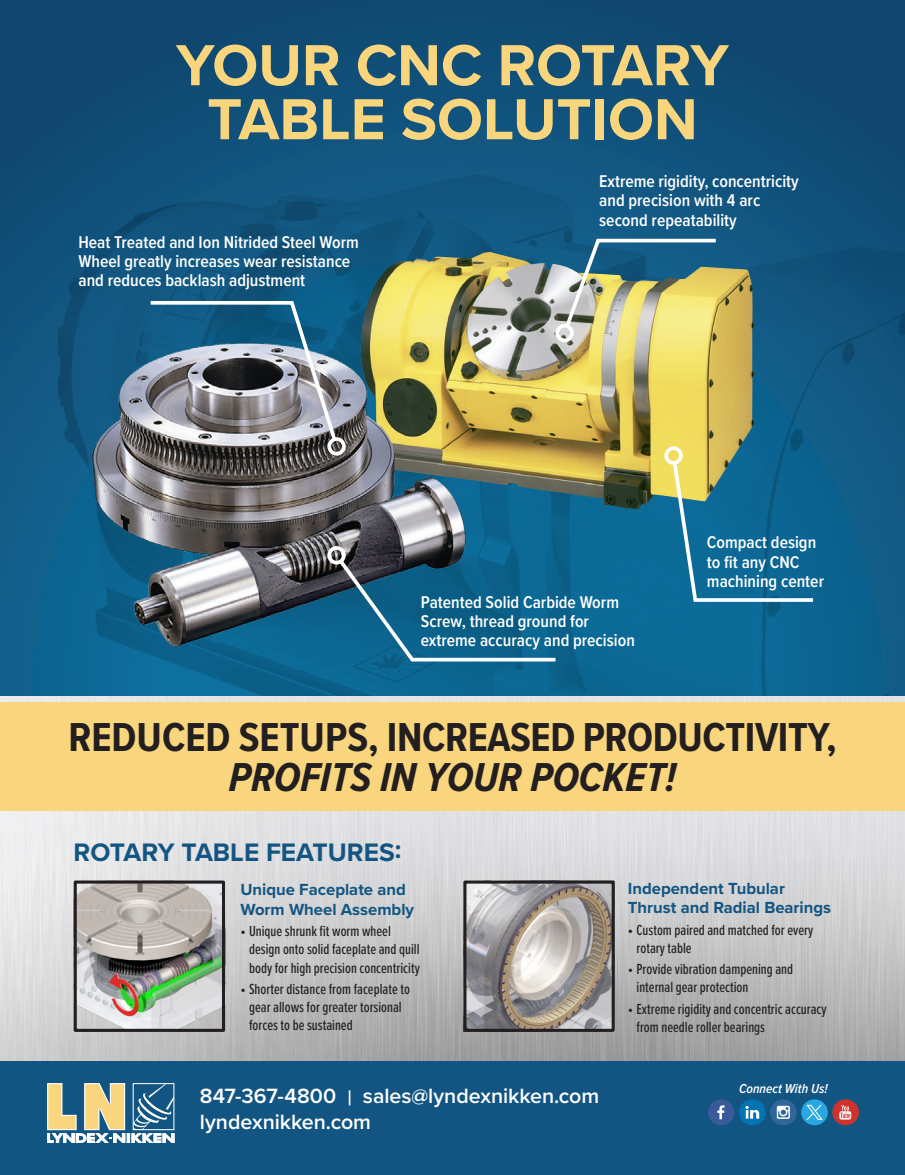
<style>
.page{position:relative;width:905px;height:1175px;background:#fff}
.page>*{position:absolute;margin:0;border:0;box-sizing:border-box;transform-origin:0 0}
.t1{font:700 60px/54px "Proxima Nova";color:#f9d67d;text-align:center}
.t2{font:700 41.85px/40px "Proxima Nova Cond";letter-spacing:-.01em;color:#231f20;text-align:center}
.t3{font:700 26.25px "Proxima Nova";color:#135582}
.t4{font:600 21.45px "Proxima Nova";color:#fff}
.t5{font:600 17.7px/19px "Proxima Nova Cond";color:#fff}
.t6{font:700 16.65px/19.6px "Proxima Nova";color:#135582}
.t7{font:500 15.15px/18.1px "Proxima Nova Ex Cn";color:#231f20}
.t8{font:italic 600 13.5px "Proxima Nova Cond";color:#fff}
.s1{font-style:italic}
</style>
<div class="page">
<img style="left:0;top:695px;width:904px;height:366px">
<div style="left:0;top:0;width:904px;height:695px;background:linear-gradient(to bottom,#10456d,#126592)"></div>
<img style="left:58px;top:125px;width:846px;height:570px">
<img style="left:467px;top:884px;width:143px;height:143px">
<div style="left:463px;top:880px;width:151px;height:151px;border:3px solid #231f20"></div>
<img style="left:78px;top:884px;width:143px;height:143px">
<div style="left:74px;top:880px;width:151px;height:151px;border:3px solid #231f20"></div>
<div style="left:0;top:702px;width:904px;height:108px;background:#f9d67d"></div>
<img style="left:360px;top:252px;width:394px;height:257px">
<img style="left:89px;top:330px;width:389px;height:324px">
<svg style="left:670px;top:458px;width:146px;height:145px;background:#297693"></svg>
<div style="left:664px;top:446px;width:18px;height:19px;border:4px solid #fff;border-radius:50%"></div>
<svg style="left:562px;top:237px;width:157px;height:94px;background:#90a58d"></svg>
<div style="left:555px;top:324px;width:19px;height:18px;border:4px solid #fff;border-radius:50%"></div>
<svg style="left:336px;top:556px;width:223px;height:107px;background:#176287"></svg>
<div style="left:327px;top:546px;width:19px;height:18px;border:4px solid #fff;border-radius:50%"></div>
<svg style="left:147px;top:299px;width:192px;height:145px;background:#6c8495"></svg>
<div style="left:327px;top:437px;width:19px;height:18px;border:4px solid #fff;border-radius:50%"></div>
<div style="left:0;top:1061px;width:904px;height:113px;background:#135582"></div>
<svg style="left:47px;top:1083px;width:127px;height:59px"></svg>
<svg style="left:708px;top:1099px;width:150px;height:26px"></svg>
<p class="t1" style="left:176px;top:37px;width:554px">YOUR CNC ROTARY<br>TABLE SOLUTION</p>
<p class="t5" style="left:78px;top:232px;width:282px">Heat Treated and Ion Nitrided Steel Worm<br>Wheel greatly increases wear resistance and reduces backlash adjustment</p>
<p class="t5" style="left:599px;top:171px;width:201px">Extreme rigidity, concentricity and precision with 4 arc second repeatability</p>
<p class="t5" style="left:421px;top:592px;width:215px">Patented Solid Carbide Worm<br>Screw, thread ground for extreme accuracy and precision</p>
<p class="t5" style="left:707px;top:532px;width:119px">Compact design to fit any CNC machining center</p>
<p class="t2" style="left:68px;top:715px;width:769px">REDUCED SETUPS, INCREASED PRODUCTIVITY,<br><span class="s1">PROFITS IN YOUR POCKET!</span></p>
<p class="t3" style="left:74px;top:832px;width:329px">ROTARY TABLE FEATURES:</p>
<p class="t6" style="left:240px;top:879px;width:175px">Unique Faceplate and<br>Worm Wheel Assembly</p>
<p class="t7" style="left:249px;top:921px;width:172px;text-indent:-9px">• Unique shrunk fit worm wheel design onto solid faceplate and quill body for high precision concentricity</p>
<p class="t7" style="left:249px;top:979px;width:162px;text-indent:-9px">• Shorter distance from faceplate to gear allows for greater torsional forces to be sustained</p>
<p class="t4" style="left:200px;top:1080px;width:401px">847-367-4800 | sales@lyndexnikken.com</p>
<p class="t4" style="left:200px;top:1105px;width:173px">lyndexnikken.com</p>
<p class="t6" style="left:627px;top:877px;width:205px">Independent Tubular<br>Thrust and Radial Bearings</p>
<p class="t7" style="left:636px;top:920px;width:178px;text-indent:-9px">• Custom paired and matched for every rotary table</p>
<p class="t7" style="left:636px;top:959px;width:158px;text-indent:-9px">• Provide vibration dampening and internal gear protection</p>
<p class="t7" style="left:636px;top:999px;width:192px;text-indent:-9px">• Extreme rigidity and concentric accuracy from needle roller bearings</p>
<p class="t8" style="left:739px;top:1078px;width:90px">Connect With Us!</p>
</div>
